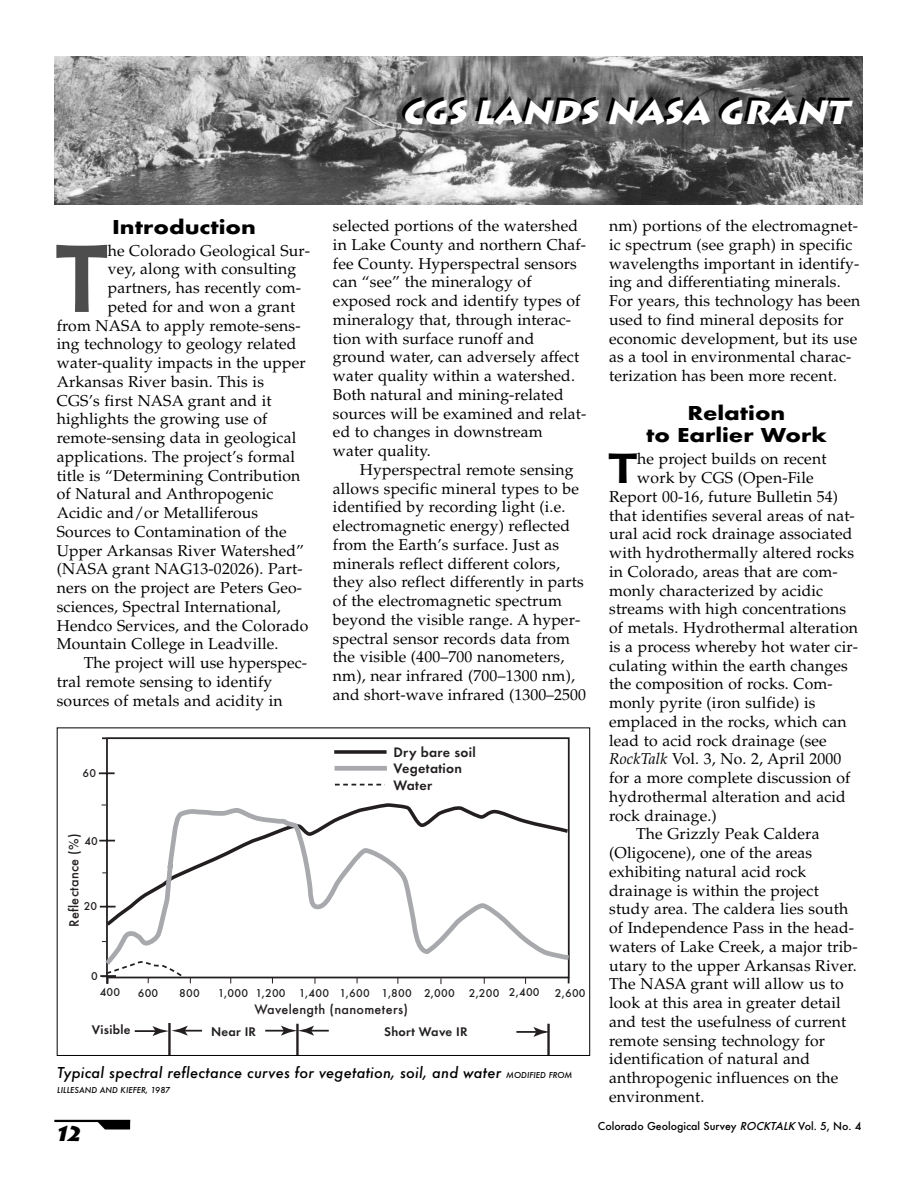
<style>
.page{position:relative;width:918px;height:1188px;background:#fff}
.page>*{position:absolute;margin:0;border:0;box-sizing:border-box;transform-origin:0 0}
.t1{font:700 95.25px "Lithos";color:#4d4d4d;scale:.8 1}
.t2{font:700 42px "Lithos";color:#000}
.t3{font:italic 900 33px "Lithos";color:#fff}
.t4{font:700 21px/22.5px "Futura T";color:#000;text-align:center;scale:1.2 1}
.t5{font:italic 900 21px "Lithos";color:#000}
.t6{font:italic 500 16.5px "Futura T";letter-spacing:.01em;color:#000}
.t7{font:15.75px/18.8px "Palatino";letter-spacing:.01em;color:#000}
.t8{font:500 14.25px "Futura T";letter-spacing:.02em;color:#231f20}
.t9{font:600 14.25px/16.6px "Futura T";letter-spacing:.02em;color:#231f20}
.t10{font:600 13.05px "Futura T";letter-spacing:.02em;color:#231f20}
.t11{font:500 12px "Futura T";color:#000}
.t12{font:500 11.85px "Futura T";letter-spacing:.02em;color:#231f20}
.t13{font:italic 500 9px "Futura T";letter-spacing:.01em;color:#000}
.s1{font-size:9px}
.s2{font-style:italic}
</style>
<div class="page">
<hr style="left:54px;top:1120px;width:76px;height:2px;background:#000">
<svg style="left:98px;top:1122px;width:32px;height:8px"></svg>
<img style="left:55px;top:56px;width:807px;height:149px">
<hr style="left:168px;top:1023px;width:3px;height:32px;background:#231f20">
<hr style="left:296px;top:1024px;width:3px;height:31px;background:#231f20">
<hr style="left:547px;top:1024px;width:3px;height:31px;background:#231f20">
<svg style="left:98px;top:737px;width:472px;height:242px"></svg>
<hr style="left:516px;top:1031px;width:22px;height:2px;background:#231f20">
<svg style="left:533px;top:1027px;width:17px;height:10px"></svg>
<hr style="left:265px;top:1030px;width:20px;height:2px;background:#231f20">
<hr style="left:135px;top:1030px;width:22px;height:2px;background:#231f20">
<svg style="left:281px;top:1026px;width:48px;height:10px"></svg>
<svg style="left:153px;top:1026px;width:49px;height:10px"></svg>
<svg style="left:102px;top:968px;width:89px;height:16px"></svg>
<svg style="left:104px;top:748px;width:466px;height:58px"></svg>
<div style="left:335px;top:766px;width:52px;height:5px;background:#a8a9ad"></div>
<svg style="left:335px;top:784px;width:50px;height:2px"></svg>
<svg style="left:102px;top:806px;width:468px;height:162px"></svg>
<h3 class="t3" style="left:402px;top:94px;width:447px">CGS LANDS NASA GRANT</h3>
<h3 class="t4" style="left:112px;top:217px;width:121px">Introduction</h3>
<h1 class="t1" style="left:57px;top:223px;width:64px">T</h1>
<p class="t7" style="left:108px;top:243px;width:204px">he Colorado Geological Sur-</p>
<p class="t7" style="left:108px;top:261px;width:190px">vey, along with consulting</p>
<p class="t7" style="left:108px;top:280px;width:195px">partners, has recently com-</p>
<p class="t7" style="left:108px;top:299px;width:189px">peted for and won a grant</p>
<p class="t7" style="left:57px;top:318px;width:245px">from NASA to apply remote-sens-</p>
<p class="t7" style="left:57px;top:336px;width:241px">ing technology to geology related</p>
<p class="t7" style="left:57px;top:355px;width:251px">water-quality impacts in the upper</p>
<p class="t7" style="left:57px;top:374px;width:209px">Arkansas River basin. This is</p>
<p class="t7" style="left:57px;top:393px;width:216px">CGS’s first NASA grant and it</p>
<p class="t7" style="left:57px;top:411px;width:212px">highlights the growing use of</p>
<p class="t7" style="left:57px;top:430px;width:241px">remote-sensing data in geological</p>
<p class="t7" style="left:57px;top:449px;width:240px">applications. The project’s formal</p>
<p class="t7" style="left:57px;top:468px;width:245px">title is “Determining Contribution</p>
<p class="t7" style="left:57px;top:486px;width:218px">of Natural and Anthropogenic</p>
<p class="t7" style="left:57px;top:505px;width:203px">Acidic and/or Metalliferous</p>
<p class="t7" style="left:57px;top:524px;width:231px">Sources to Contamination of the</p>
<p class="t7" style="left:57px;top:543px;width:249px">Upper Arkansas River Watershed”</p>
<p class="t7" style="left:57px;top:561px;width:247px">(NASA grant NAG13-02026). Part-</p>
<p class="t7" style="left:57px;top:580px;width:247px">ners on the project are Peters Geo-</p>
<p class="t7" style="left:57px;top:599px;width:226px">sciences, Spectral International,</p>
<p class="t7" style="left:57px;top:618px;width:253px">Hendco Services, and the Colorado</p>
<p class="t7" style="left:57px;top:636px;width:223px">Mountain College in Leadville.</p>
<p class="t7" style="left:84px;top:655px;width:225px">The project will use hyperspec-</p>
<p class="t7" style="left:57px;top:674px;width:217px">tral remote sensing to identify</p>
<p class="t7" style="left:57px;top:693px;width:227px">sources of metals and acidity in</p>
<p class="t12" style="left:83px;top:768px;width:15px">60</p>
<p class="t8" style="left:68px;top:927px;width:95px;rotate:-90deg">Reflectance (%)</p>
<p class="t12" style="left:84px;top:836px;width:15px">40</p>
<p class="t12" style="left:84px;top:901px;width:15px">20</p>
<p class="t12" style="left:91px;top:971px;width:8px">0</p>
<p class="t7" style="left:333px;top:218px;width:255px">selected portions of the watershed in Lake County and northern Chaf&shy;fee County. Hyperspectral sensors can “see” the mineralogy of exposed rock and identify types of mineralogy that, through interac&shy;tion with surface runoff and ground water, can adversely affect water quality within a watershed.<br>Both natural and mining-related sources will be examined and relat&shy;ed to changes in downstream water quality.</p>
<p class="t7" style="left:333px;top:462px;width:255px;text-indent:27px">Hyperspectral remote sensing allows specific mineral types to be identified by recording light (i.e. electromagnetic energy) reflected from the Earth’s surface. Just as minerals reflect different colors, they also reflect differently in parts of the electromagnetic spectrum beyond the visible range. A hyper&shy;spectral sensor records data from the visible (400–700 nanometers, nm), near infrared (700–1300 nm), and short-wave infrared (1300–2500</p>
<p class="t9" style="left:393px;top:745px;width:84px">Dry bare soil<br>Vegetation<br>Water</p>
<p class="t12" style="left:100px;top:987px;width:22px">400</p>
<p class="t12" style="left:138px;top:988px;width:22px">600</p>
<p class="t12" style="left:179px;top:988px;width:22px">800</p>
<p class="t12" style="left:218px;top:988px;width:323px">1,000 1,200 1,400 1,600 1,800 2,000 2,200 2,400</p>
<p class="t12" style="left:555px;top:988px;width:32px">2,600</p>
<p class="t8" style="left:254px;top:1003px;width:155px">Wavelength (nanometers)</p>
<p class="t10" style="left:92px;top:1024px;width:40px">Visible</p>
<p class="t10" style="left:211px;top:1026px;width:47px">Near IR</p>
<p class="t10" style="left:384px;top:1026px;width:85px">Short Wave IR</p>
<p class="t6" style="left:57px;top:1065px;width:517px">Typical spectral reflectance curves for vegetation, soil, and water <span class="s1">MODIFIED FROM</span></p>
<p class="t13" style="left:57px;top:1086px;width:115px">LILLESAND AND KIEFER, 1987</p>
<p class="t7" style="left:609px;top:218px;width:253px">nm) portions of the electromagnet&shy;ic spectrum (see graph) in specific wavelengths important in identify&shy;ing and differentiating minerals.<br>For years, this technology has been used to find mineral deposits for economic development, but its use as a tool in environmental charac&shy;terization has been more recent.</p>
<h3 class="t4" style="left:646px;top:403px;width:152px">Relation<br>to Earlier Work</h3>
<h2 class="t2" style="left:609px;top:444px;width:29px">T</h2>
<p class="t7" style="left:637px;top:451px;width:191px">he project builds on recent</p>
<p class="t7" style="left:637px;top:470px;width:178px">work by CGS (Open-File</p>
<p class="t7" style="left:609px;top:489px;width:231px">Report 00-16, future Bulletin 54)</p>
<p class="t7" style="left:609px;top:507px;width:247px">that identifies several areas of nat-</p>
<p class="t7" style="left:609px;top:526px;width:245px">ural acid rock drainage associated</p>
<p class="t7" style="left:609px;top:545px;width:247px">with hydrothermally altered rocks</p>
<p class="t7" style="left:609px;top:564px;width:230px">in Colorado, areas that are com-</p>
<p class="t7" style="left:609px;top:582px;width:216px">monly characterized by acidic</p>
<p class="t7" style="left:609px;top:601px;width:239px">streams with high concentrations</p>
<p class="t7" style="left:609px;top:620px;width:250px">of metals. Hydrothermal alteration</p>
<p class="t7" style="left:609px;top:639px;width:250px">is a process whereby hot water cir-</p>
<p class="t7" style="left:609px;top:657px;width:240px">culating within the earth changes</p>
<p class="t7" style="left:609px;top:676px;width:225px">the composition of rocks. Com-</p>
<p class="t7" style="left:609px;top:695px;width:208px">monly pyrite (iron sulfide) is</p>
<p class="t7" style="left:609px;top:714px;width:239px">emplaced in the rocks, which can</p>
<p class="t7" style="left:609px;top:732px;width:219px">lead to acid rock drainage (see</p>
<p class="t7" style="left:609px;top:751px;width:234px"><span class="s2">RockTalk</span> Vol. 3, No. 2, April 2000</p>
<p class="t7" style="left:609px;top:770px;width:243px">for a more complete discussion of</p>
<p class="t7" style="left:609px;top:789px;width:238px">hydrothermal alteration and acid</p>
<p class="t7" style="left:609px;top:807px;width:109px">rock drainage.)</p>
<p class="t7" style="left:636px;top:826px;width:185px">The Grizzly Peak Caldera</p>
<p class="t7" style="left:609px;top:845px;width:205px">(Oligocene), one of the areas</p>
<p class="t7" style="left:609px;top:864px;width:199px">exhibiting natural acid rock</p>
<p class="t7" style="left:609px;top:882px;width:211px">drainage is within the project</p>
<p class="t7" style="left:609px;top:901px;width:241px">study area. The caldera lies south</p>
<p class="t7" style="left:609px;top:920px;width:246px">of Independence Pass in the head-</p>
<p class="t7" style="left:609px;top:939px;width:250px">waters of Lake Creek, a major trib-</p>
<p class="t7" style="left:609px;top:957px;width:249px">utary to the upper Arkansas River.</p>
<p class="t7" style="left:609px;top:976px;width:236px">The NASA grant will allow us to</p>
<p class="t7" style="left:609px;top:995px;width:233px">look at this area in greater detail</p>
<p class="t7" style="left:609px;top:1014px;width:239px">and test the usefulness of current</p>
<p class="t7" style="left:609px;top:1032px;width:217px">remote sensing technology for</p>
<p class="t7" style="left:609px;top:1051px;width:202px">identification of natural and</p>
<p class="t7" style="left:609px;top:1070px;width:231px">anthropogenic influences on the</p>
<p class="t7" style="left:609px;top:1089px;width:97px">environment.</p>
<h3 class="t5" style="left:56px;top:1122px;width:26px">12</h3>
<p class="t11" style="left:598px;top:1121px;width:265px">Colorado Geological Survey <span class="s2">ROCKTALK</span>Vol. 5, No. 4</p>
</div>
